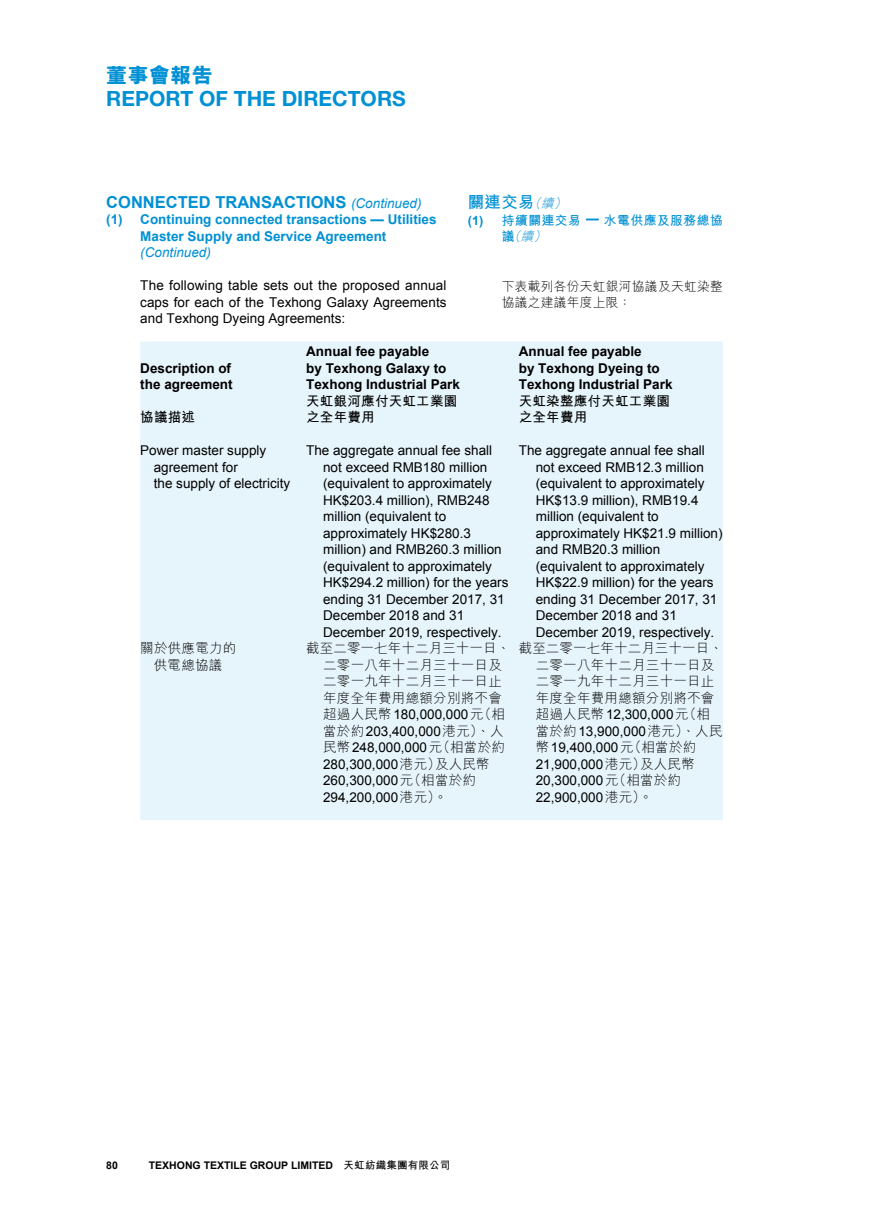
<style>
.page{position:relative;width:893px;height:1212px;background:#fff}
.page>*{position:absolute;margin:0;border:0;box-sizing:border-box;transform-origin:0 0}
.t1{font:700 21px "Helvetica Neue LT Std";color:#0090d4}
.t2{font:800 21px "M Hei HK";letter-spacing:.02em;color:#0090d4}
.t3{font:700 16.5px "Arial";color:#0090d4}
.t4{font:700 16.5px "M Hei HK";color:#0090d4}
.t5{font:13.5px/16.5px "Arial";color:#000}
.t6{font:700 13.5px/16.5px "Arial";color:#000}
.t7{font:300 13.5px/16.5px "M Hei HK";letter-spacing:.02em;color:#000}
.t8{font:700 13.5px/16.5px "Arial";color:#0090d4}
.t9{font:700 13.5px/16.5px "M Hei HK";letter-spacing:.02em;color:#000}
.t10{font:italic 13.5px "Arial";color:#0090d4}
.t11{font:300 12.75px/16.5px "M Hei HK";letter-spacing:.02em;color:#000}
.t12{font:700 12.75px/16.5px "M Hei HK";letter-spacing:.045em;color:#0090d4}
.t13{font:700 10.5px "Arial";color:#000}
.s1{font-weight:300;font-style:italic;font-size:12.75px}
.s2{font-family:"Arial"}
.s3{font-weight:300;font-style:italic}
.s4{font-weight:400;font-style:italic;font-size:13.5px}
.s5{font-family:"M Hei HK";font-weight:300}
.s6{font-family:"M Hei HK"}
</style>
<div class="page">
<div style="left:140px;top:342px;width:583px;height:478px;background:#e6f4fb"></div>
<h1 class="t2" style="left:106px;top:64px;width:108px">董事會報告</h1>
<h1 class="t1" style="left:106px;top:86px;width:301px">REPORT OF THE DIRECTORS</h1>
<p class="t4" style="left:468px;top:190px;width:103px">關連交易<span class="s1">（續）</span></p>
<p class="t12" style="left:502px;top:211px;width:223px;text-indent:-34px"><span class="s2">(1)</span> 持續關連交易 <sup>—</sup> 水電供應及服務總協議<span class="s3">（續）</span></p>
<p class="t11" style="left:502px;top:278px;width:223px">下表載列各份天虹銀河協議及天虹染整協議之建議年度上限：</p>
<p class="t3" style="left:106px;top:191px;width:317px">CONNECTED TRANSACTIONS <span class="s4">(Continued)</span></p>
<p class="t8" style="left:140px;top:212px;width:298px;text-indent:-34px">(1) Continuing connected transactions — Utilities<br>Master Supply and Service Agreement</p>
<p class="t10" style="left:140px;top:244px;width:72px">(Continued)</p>
<p class="t5" style="left:140px;top:277px;width:308px;text-align:justify">The following table sets out the proposed annual caps for each of the Texhong Galaxy Agreements and Texhong Dyeing Agreements:</p>
<p class="t6" style="left:140px;top:360px;width:94px">Description of the agreement</p>
<p class="t6" style="left:306px;top:344px;width:155px">Annual fee payable<br>by Texhong Galaxy to<br>Texhong Industrial Park</p>
<p class="t6" style="left:519px;top:344px;width:155px">Annual fee payable<br>by Texhong Dyeing to<br>Texhong Industrial Park</p>
<p class="t9" style="left:140px;top:408px;width:56px">協議描述</p>
<p class="t9" style="left:306px;top:391px;width:153px">天虹銀河應付天虹工業園之全年費用</p>
<p class="t9" style="left:519px;top:391px;width:153px">天虹染整應付天虹工業園之全年費用</p>
<p class="t5" style="left:154px;top:442px;width:138px;text-indent:-14px">Power master supply agreement for<br>the supply of electricity</p>
<p class="t5" style="left:323px;top:442px;width:187px;text-indent:-17px">The aggregate annual fee shall not exceed RMB180 million (equivalent to approximately<br>HK$203.4 million), RMB248 million (equivalent to approximately HK$280.3 million) and RMB260.3 million (equivalent to approximately<br>HK$294.2 million) for the years ending 31 December 2017, 31<br>December 2018 and 31<br>December 2019, respectively.</p>
<p class="t5" style="left:536px;top:442px;width:188px;text-indent:-17px">The aggregate annual fee shall not exceed RMB12.3 million (equivalent to approximately<br>HK$13.9 million), RMB19.4 million (equivalent to approximately HK$21.9 million) and RMB20.3 million (equivalent to approximately<br>HK$22.9 million) for the years ending 31 December 2017, 31<br>December 2018 and 31<br>December 2019, respectively.</p>
<p class="t7" style="left:140px;top:640px;width:98px;text-align:center">關於供應電力的供電總協議</p>
<p class="t7" style="left:323px;top:640px;width:189px;text-indent:-17px">截至二零一七年十二月三十一日、二零一八年十二月三十一日及二零一九年十二月三十一日止年度全年費用總額分別將不會</p>
<p class="t5" style="left:323px;top:706px;width:183px"><span class="s5">超過人民幣</span>180,000,000<span class="s5">元（相當於約</span>203,400,000<span class="s5">港元）、人民幣</span>248,000,000<span class="s5">元（相當於約<br></span>280,300,000<span class="s5">港元）及人民幣<br></span>260,300,000<span class="s5">元（相當於約<br></span>294,200,000<span class="s5">港元）。</span></p>
<p class="t7" style="left:536px;top:640px;width:189px;text-indent:-17px">截至二零一七年十二月三十一日、二零一八年十二月三十一日及二零一九年十二月三十一日止年度全年費用總額分別將不會</p>
<p class="t5" style="left:536px;top:706px;width:188px"><span class="s5">超過人民幣</span>12,300,000<span class="s5">元（相當於約</span>13,900,000<span class="s5">港元）、人民幣</span>19,400,000<span class="s5">元（相當於約<br></span>21,900,000<span class="s5">港元）及人民幣<br></span>20,300,000<span class="s5">元（相當於約<br></span>22,900,000<span class="s5">港元）。</span></p>
<p class="t13" style="left:106px;top:1159px;width:13px">80</p>
<p class="t13" style="left:149px;top:1159px;width:303px">TEXHONG TEXTILE GROUP LIMITED <span class="s6">天虹紡織集團有限公司</span></p>
</div>
